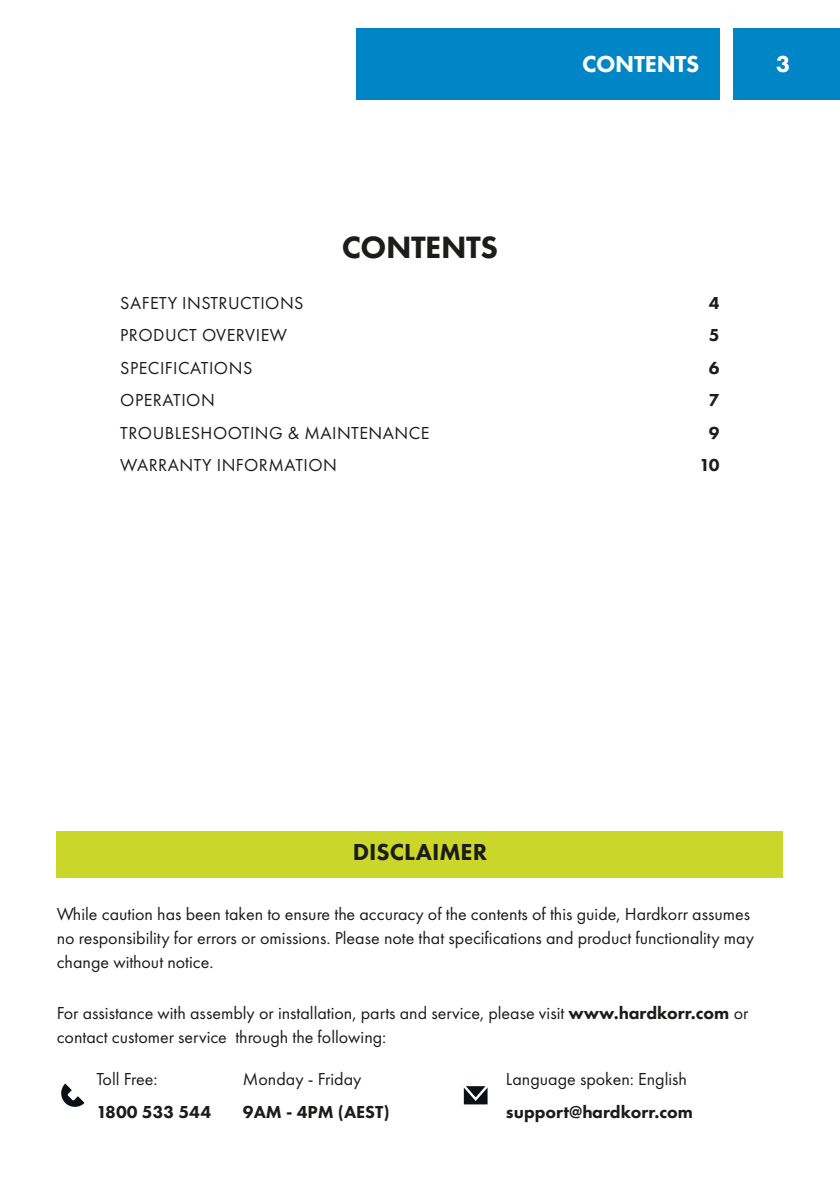
<style>
.page{position:relative;width:840px;height:1191px;background:#fff}
.page>*{position:absolute;margin:0;border:0;box-sizing:border-box;transform-origin:0 0}
.Body_Titles{font:800 32px "Futura PT";letter-spacing:-.015em;color:#1c1c1b}
.Header_-_Standard{font:800 24px "Futura PT";color:#1c1c1b}
.Section_Titles{font:800 24px "Futura PT";letter-spacing:-.015em;color:#fff}
.Body_Copy{font:18px/24px "Futura PT";color:#1c1c1b}
.Body_Copy-2{font:18px "Futura PT";letter-spacing:.025em;color:#1c1c1b}
.Body_Copy-3{font:800 18px "Futura PT";color:#1c1c1b}
.s1{font-weight:800}
</style>
<div class="page">
<div style="left:356px;top:28px;width:363px;height:72px;background:#0086c7"></div>
<div style="left:732px;top:28px;width:107px;height:72px;background:#0086c7"></div>
<svg style="left:463px;top:1086px;width:24px;height:18px"></svg>
<svg style="left:61px;top:1083px;width:23px;height:24px"></svg>
<div style="left:57px;top:830px;width:725px;height:47px;background:#cbd62b"></div>
<p class="Body_Titles" style="left:341px;top:227px;width:158px">CONTENTS</p>
<p class="Section_Titles" style="left:581px;top:49px;width:119px">CONTENTS</p>
<h2 class="Section_Titles" style="left:775px;top:49px;width:16px">3</h2>
<p class="Body_Copy-2" style="left:120px;top:292px;width:185px">SAFETY INSTRUCTIONS</p>
<p class="Body_Copy-3" style="left:708px;top:291px;width:12px">4</p>
<p class="Body_Copy-2" style="left:120px;top:324px;width:168px">PRODUCT OVERVIEW</p>
<p class="Body_Copy-3" style="left:708px;top:324px;width:12px">5</p>
<p class="Body_Copy-2" style="left:120px;top:357px;width:133px">SPECIFICATIONS</p>
<p class="Body_Copy-3" style="left:708px;top:356px;width:12px">6</p>
<p class="Body_Copy-2" style="left:120px;top:389px;width:96px">OPERATION</p>
<p class="Body_Copy-3" style="left:708px;top:389px;width:12px">7</p>
<p class="Body_Copy-2" style="left:120px;top:422px;width:310px">TROUBLESHOOTING &amp; MAINTENANCE</p>
<p class="Body_Copy-3" style="left:708px;top:421px;width:12px">9</p>
<p class="Body_Copy-2" style="left:120px;top:454px;width:218px">WARRANTY INFORMATION</p>
<p class="Body_Copy-3" style="left:699px;top:454px;width:22px">10</p>
<p class="Header_-_Standard" style="left:352px;top:837px;width:136px">DISCLAIMER</p>
<p class="Body_Copy" style="left:57px;top:901px;width:698px">While caution has been taken to ensure the accuracy of the contents of this guide, Hardkorr assumes no responsibility for errors or omissions. Please note that specifications and product functionality may change without notice.</p>
<p class="Body_Copy" style="left:57px;top:1001px;width:692px">For assistance with assembly or installation, parts and service, please visit <span class="s1">www.hardkorr.com</span> or contact customer service through the following:</p>
<p class="Body_Copy" style="left:96px;top:1067px;width:63px">Toll Free:</p>
<p class="Body_Copy-3" style="left:96px;top:1100px;width:116px">1800 533 544</p>
<p class="Body_Copy" style="left:243px;top:1067px;width:120px">Monday - Friday</p>
<p class="Body_Copy-3" style="left:243px;top:1100px;width:148px">9AM - 4PM (AEST)</p>
<p class="Body_Copy" style="left:505px;top:1067px;width:182px">Language spoken: English</p>
<p class="Body_Copy-3" style="left:505px;top:1100px;width:188px">support@hardkorr.com</p>
</div>
